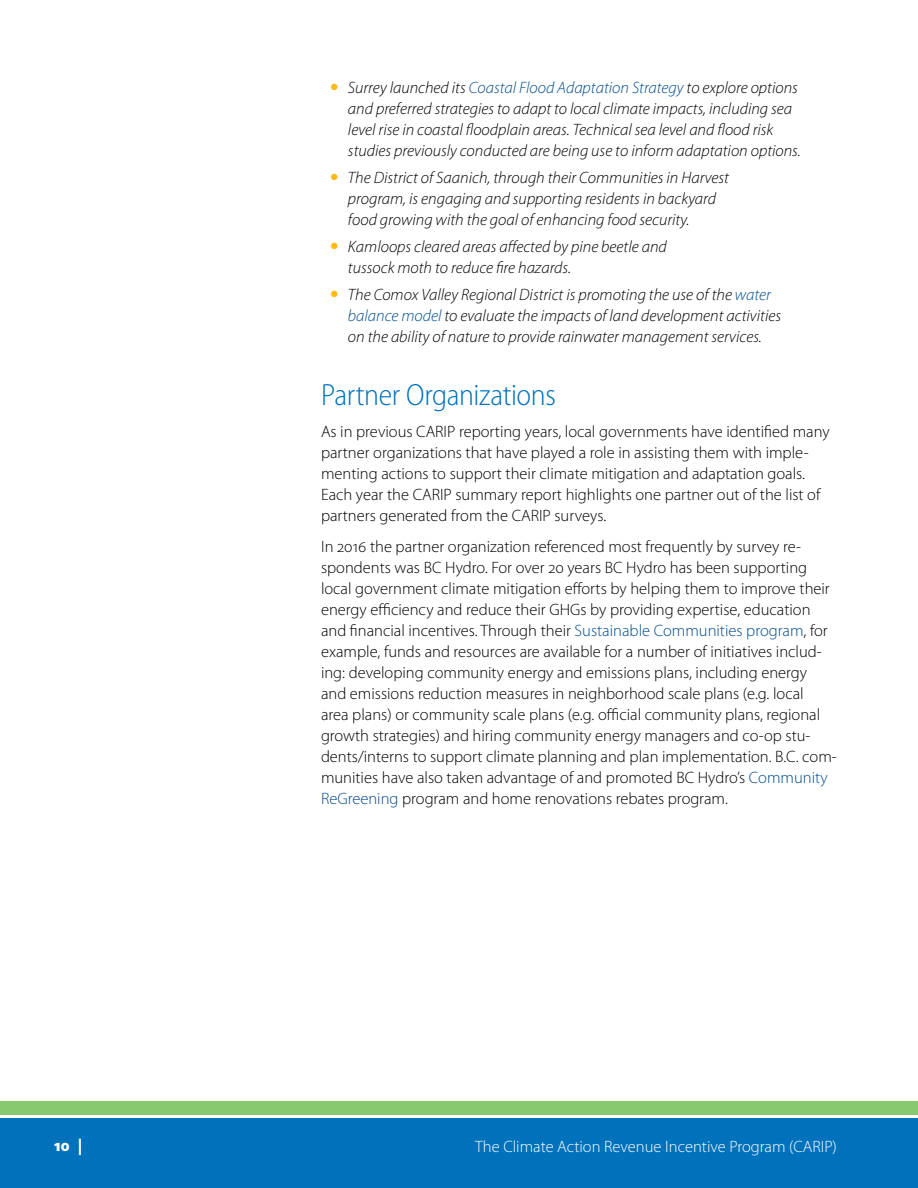
<style>
.page{position:relative;width:918px;height:1188px;background:#fff}
.page>*{position:absolute;margin:0;border:0;box-sizing:border-box;transform-origin:0 0}
.t1{font:300 semi-condensed 30.75px "Myriad Pro";letter-spacing:-.015em;color:#0072bc}
.t2{font:300 16.5px/21px "Myriad Pro";color:#000}
.t3{font:italic 300 16.5px/21px "Myriad Pro";color:#000}
.t4{font:300 16.5px "Myriad Pro";color:#fff}
.t5{font:900 semi-condensed 16.5px "Myriad Pro";color:#fff}
.s1{color:#004b8d}
</style>
<div class="page">
<div style="left:0;top:1118px;width:918px;height:70px;background:#0072bc"></div>
<div style="left:0;top:1102px;width:918px;height:13px;background:#88c86f"></div>
<p class="t3" style="left:348px;top:78px;width:454px">Surrey launched its <span class="s1">Coastal Flood Adaptation Strategy</span> to explore options and preferred strategies to adapt to local climate impacts, including sea level rise in coastal floodplain areas. Technical sea level and flood risk studies previously conducted are being use to inform adaptation options.</p>
<p class="t3" style="left:348px;top:168px;width:383px">The District of Saanich, through their Communities in Harvest program, is engaging and supporting residents in backyard food growing with the goal of enhancing food security.</p>
<p class="t3" style="left:348px;top:237px;width:320px">Kamloops cleared areas affected by pine beetle and tussock moth to reduce fire hazards.</p>
<p class="t3" style="left:348px;top:285px;width:435px">The Comox Valley Regional District is promoting the use of the <span class="s1">water balance model</span> to evaluate the impacts of land development activities on the ability of nature to provide rainwater management services.</p>
<h1 class="t1" style="left:321px;top:378px;width:236px">Partner Organizations</h1>
<p class="t2" style="left:321px;top:421px;width:510px">As in previous CARIP reporting years, local governments have identified many partner organizations that have played a role in assisting them with imple&shy;menting actions to support their climate mitigation and adaptation goals.<br>Each year the CARIP summary report highlights one partner out of the list of partners generated from the CARIP surveys.</p>
<p class="t2" style="left:321px;top:537px;width:517px">In 2016 the partner organization referenced most frequently by survey re&shy;spondents was BC Hydro. For over 20 years BC Hydro has been supporting local government climate mitigation efforts by helping them to improve their energy efficiency and reduce their GHGs by providing expertise, education and financial incentives. Through their <span class="s1">Sustainable Communities program</span>, for example, funds and resources are available for a number of initiatives includ&shy;ing: developing community energy and emissions plans, including energy<br>and emissions reduction measures in neighborhood scale plans (e.g. local<br>area plans) or community scale plans (e.g. official community plans, regional growth strategies) and hiring community energy managers and co-op stu&shy;dents/interns to support climate planning and plan implementation. B.C. com&shy;munities have also taken advantage of and promoted BC Hydro’s <span class="s1">Community ReGreening</span> program and home renovations rebates program.</p>
<p class="t5" style="left:54px;top:1136px;width:30px">10 |</p>
<p class="t4" style="left:475px;top:1138px;width:363px">The Climate Action Revenue Incentive Program (CARIP)</p>
</div>
